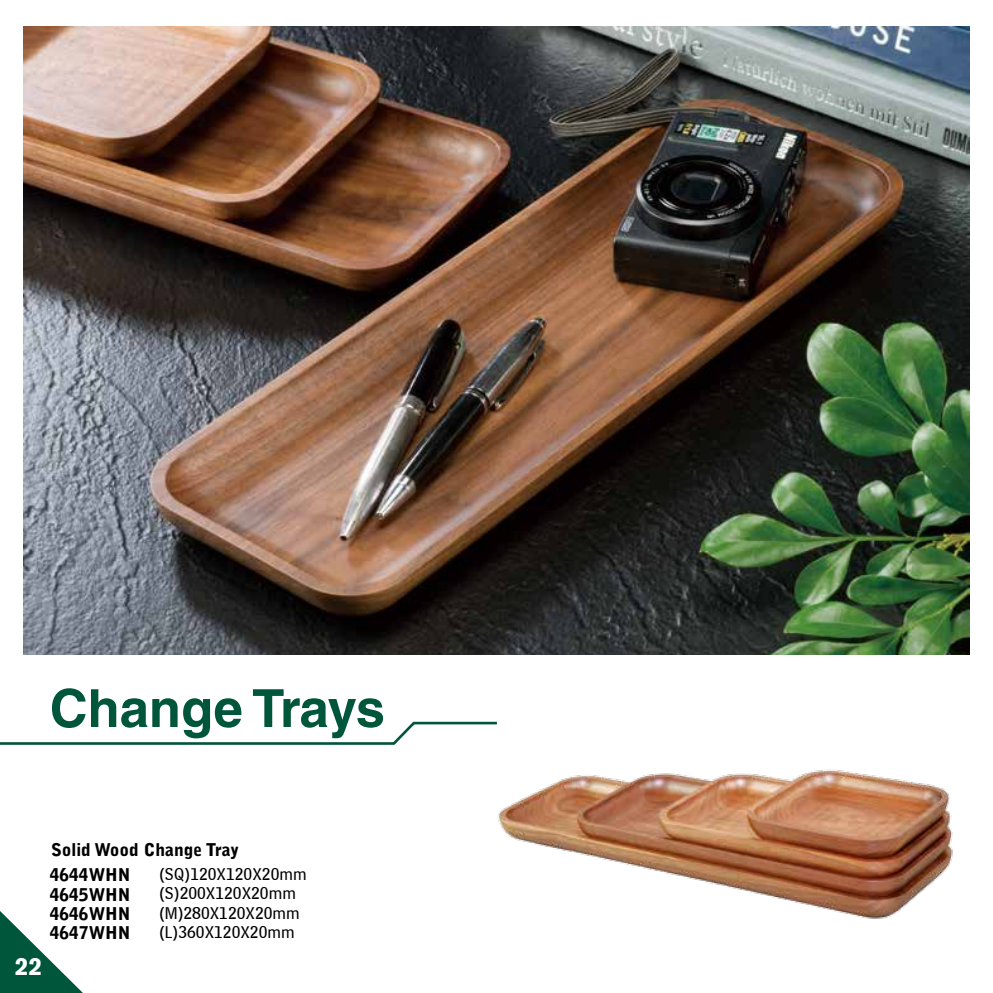
<style>
.page{position:relative;width:993px;height:993px;background:#fff}
.page>*{position:absolute;margin:0;border:0;box-sizing:border-box;transform-origin:0 0}
.t1{font:700 52.5px "Helvetica LT Std";color:#00563a}
.t2{font:900 24.5px "Akzidenz Grotesk";color:#fff}
.t3{font:17.5px/19.2px "Bell Centennial BT Sub Caption";color:#000}
.t4{font:900 17.5px/19.2px "Bell Gothic Std";color:#000;text-align:justify}
</style>
<div class="page">
<img style="left:498px;top:769px;width:455px;height:150px">
<svg style="left:0;top:721px;width:497px;height:24px"></svg>
<img style="left:24px;top:27px;width:944px;height:627px">
<svg style="left:0;top:911px;width:82px;height:81px"></svg>
<h1 class="t1" style="left:50px;top:676px;width:337px">Change Trays</h1>
<h2 class="t2" style="left:15px;top:951px;width:29px">22</h2>
<p class="t4" style="left:51px;top:840px;width:190px">Solid Wood Change Tray</p>
<p class="t4" style="left:50px;top:865px;width:82px">4644WHN 4645WHN 4646WHN 4647WHN</p>
<p class="t3" style="left:159px;top:864px;width:149px">(SQ)120X120X20mm (S)200X120X20mm (M)280X120X20mm (L)360X120X20mm</p>
</div>
